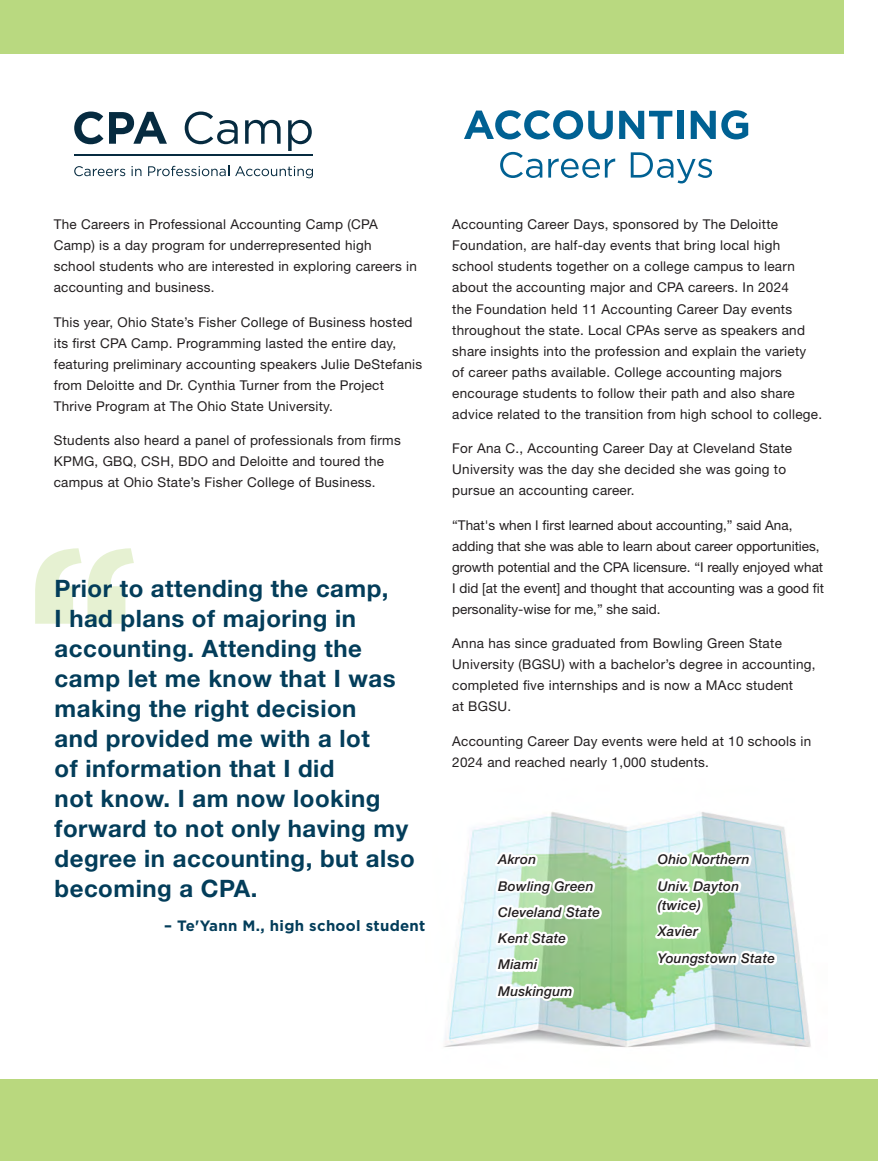
<style>
.page{position:relative;width:878px;height:1161px;background:#fff}
.page>*{position:absolute;margin:0;border:0;box-sizing:border-box;transform-origin:0 0}
.t1{font:700 24px/30px "Helvetica Neue LT Std";letter-spacing:.02em;color:#033d5a}
.t2{font:700 15px "Gotham";letter-spacing:.02em;color:#033d5a}
.t3{font:13.5px/21px "Helvetica Neue LT Std";letter-spacing:.02em;color:#231f20}
.t4{font:13.5px/21px "Helvetica Neue LT Std";color:#231f20}
.t5{font:italic 500 13.5px/19.5px "Helvetica Neue LT Std";letter-spacing:.02em;color:#231f20}
</style>
<div class="page">
<img style="left:443px;top:812px;width:368px;height:235px">
<div style="left:0;top:0;width:843px;height:54px;background:#b9d980"></div>
<div style="left:0;top:1079px;width:878px;height:82px;background:#b9d87e"></div>
<svg style="left:495px;top:852px;width:281px;height:149px"></svg>
<svg style="left:464px;top:110px;width:148px;height:29px"></svg>
<svg style="left:619px;top:111px;width:53px;height:28px"></svg>
<div style="left:677px;top:111px;width:6px;height:28px;background:#006193"></div>
<svg style="left:690px;top:111px;width:25px;height:28px"></svg>
<svg style="left:721px;top:110px;width:27px;height:29px"></svg>
<svg style="left:500px;top:152px;width:42px;height:26px"></svg>
<svg style="left:548px;top:158px;width:67px;height:20px"></svg>
<svg style="left:630px;top:152px;width:82px;height:31px"></svg>
<hr style="left:74px;top:155px;width:239px;height:1px;background:#062b40">
<svg style="left:74px;top:112px;width:29px;height:32px"></svg>
<svg style="left:109px;top:112px;width:58px;height:32px"></svg>
<svg style="left:185px;top:112px;width:53px;height:32px"></svg>
<svg style="left:245px;top:120px;width:35px;height:24px"></svg>
<svg style="left:288px;top:120px;width:24px;height:31px"></svg>
<svg style="left:74px;top:166px;width:51px;height:10px"></svg>
<svg style="left:131px;top:166px;width:10px;height:10px"></svg>
<svg style="left:148px;top:166px;width:81px;height:10px"></svg>
<svg style="left:235px;top:166px;width:78px;height:12px"></svg>
<svg style="left:35px;top:548px;width:99px;height:76px"></svg>
<p class="t3" style="left:54px;top:214px;width:364px">The Careers in Professional Accounting Camp (CPA Camp) is a day program for underrepresented high<br>school students who are interested in exploring careers in accounting and business.</p>
<p class="t3" style="left:54px;top:311px;width:370px">This year, Ohio State’s Fisher College of Business hosted its first CPA Camp. Programming lasted the entire day, featuring preliminary accounting speakers Julie DeStefanis from Deloitte and Dr. Cynthia Turner from the Project Thrive Program at The Ohio State University.</p>
<p class="t3" style="left:54px;top:430px;width:348px">Students also heard a panel of professionals from firms<br>KPMG, GBQ, CSH, BDO and Deloitte and toured the campus at Ohio State’s Fisher College of Business.</p>
<p class="t1" style="left:55px;top:573px;width:362px">Prior to attending the camp,<br>I had plans of majoring in accounting. Attending the camp let me know that I was making the right decision<br>and provided me with a lot<br>of information that I did<br>not know. I am now looking forward to not only having my degree in accounting, but also becoming a CPA.</p>
<p class="t2" style="left:164px;top:916px;width:263px">– Te'Yann M., high school student</p>
<p class="t3" style="left:452px;top:214px;width:371px">Accounting Career Days, sponsored by The Deloitte Foundation, are half-day events that bring local high school students together on a college campus to learn about the accounting major and CPA careers. In 2024<br>the Foundation held 11 Accounting Career Day events throughout the state. Local CPAs serve as speakers and share insights into the profession and explain the variety<br>of career paths available. College accounting majors encourage students to follow their path and also share advice related to the transition from high school to college.</p>
<p class="t3" style="left:452px;top:438px;width:341px">For Ana C., Accounting Career Day at Cleveland State<br>University was the day she decided she was going to pursue an accounting career.</p>
<p class="t4" style="left:452px;top:514px;width:373px">“That's when I first learned about accounting,” said Ana, adding that she was able to learn about career opportunities, growth potential and the CPA licensure. “I really enjoyed what I did [at the event] and thought that accounting was a good fit personality-wise for me,” she said.</p>
<p class="t3" style="left:452px;top:633px;width:365px">Anna has since graduated from Bowling Green State University (BGSU) with a bachelor’s degree in accounting, completed five internships and is now a MAcc student<br>at BGSU.</p>
<p class="t3" style="left:452px;top:730px;width:360px">Accounting Career Day events were held at 10 schools in<br>2024 and reached nearly 1,000 students.</p>
<p class="t5" style="left:498px;top:850px;width:40px">Akron</p>
<p class="t5" style="left:498px;top:876px;width:97px">Bowling Green</p>
<p class="t5" style="left:498px;top:902px;width:103px">Cleveland State</p>
<p class="t5" style="left:498px;top:929px;width:69px">Kent State</p>
<p class="t5" style="left:498px;top:955px;width:41px">Miami</p>
<p class="t5" style="left:498px;top:981px;width:76px">Muskingum</p>
<p class="t5" style="left:658px;top:850px;width:93px">Ohio Northern</p>
<p class="t5" style="left:658px;top:876px;width:83px">Univ. Dayton (twice)</p>
<p class="t5" style="left:658px;top:922px;width:42px">Xavier</p>
<p class="t5" style="left:658px;top:948px;width:119px">Youngstown State</p>
</div>
